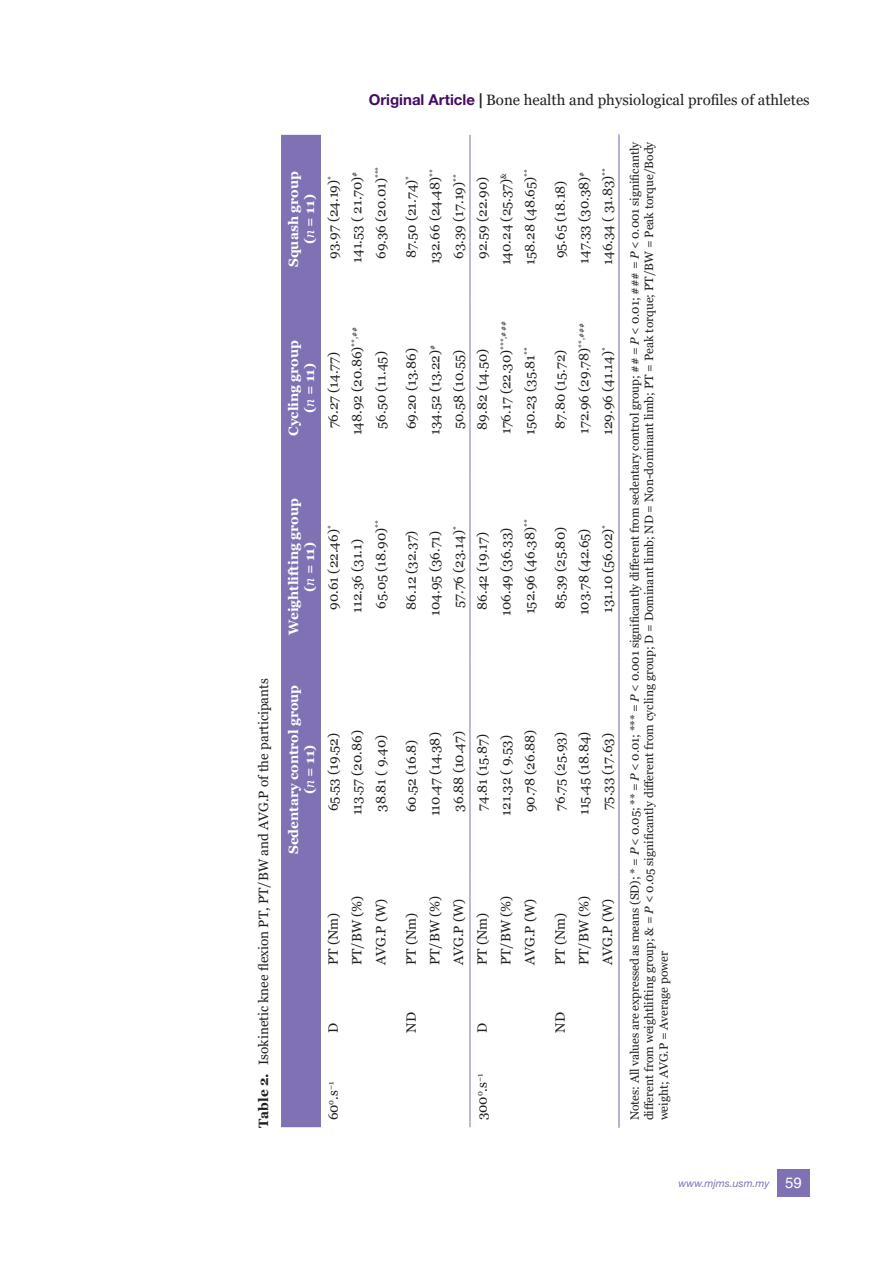
<style>
.page{position:relative;width:893px;height:1263px;background:#fff}
.page>*{position:absolute;margin:0;border:0;box-sizing:border-box;transform-origin:0 0}
.t1{font:15px "Georgia";color:#231f20}
.t2{font:13.5px "Georgia";color:#231f20}
.t3{font:700 13.5px/16.2px "Georgia";color:#fff;text-align:center}
.t4{font:12px/14.4px "Georgia";color:#231f20;text-align:justify}
.t5{font:italic 10.5px "Helvetica Neue LT Std";color:#7f71b3}
.s1{font-family:"Helvetica Neue LT Std";font-weight:700;color:#440c62}
.s2{font-family:"Helvetica Neue LT Std";font-weight:700}
.s3{font-weight:400;font-style:italic}
.s4{font-weight:700}
.s5{font-style:italic}
.s6{font-family:"Helvetica LT Std";font-style:normal;font-size:15px;color:#fff}
</style>
<div class="page">
<div style="left:777px;top:1169px;width:33px;height:27px;background:#7f71b3"></div>
<div style="left:281px;top:135px;width:40px;height:992px;background:#7f71b3"></div>
<hr style="left:618px;top:1033px;width:2px;height:95px;background:#7f71b3">
<hr style="left:618px;top:965px;width:2px;height:68px;background:#7f71b3">
<hr style="left:618px;top:877px;width:2px;height:88px;background:#7f71b3">
<hr style="left:618px;top:661px;width:2px;height:216px;background:#7f71b3">
<hr style="left:618px;top:472px;width:2px;height:189px;background:#7f71b3">
<hr style="left:618px;top:304px;width:2px;height:168px;background:#7f71b3">
<hr style="left:618px;top:134px;width:2px;height:170px;background:#7f71b3">
<hr style="left:470px;top:1033px;width:1px;height:94px;background:#7f71b3">
<hr style="left:470px;top:965px;width:1px;height:68px;background:#7f71b3">
<hr style="left:470px;top:877px;width:1px;height:88px;background:#7f71b3">
<hr style="left:470px;top:661px;width:1px;height:216px;background:#7f71b3">
<hr style="left:470px;top:472px;width:1px;height:189px;background:#7f71b3">
<hr style="left:470px;top:304px;width:1px;height:168px;background:#7f71b3">
<hr style="left:470px;top:135px;width:1px;height:169px;background:#7f71b3">
<p class="t1" style="left:369px;top:91px;width:443px"><span class="s1">Original Article</span> <span class="s2">|</span> Bone health and physiological profiles of athletes</p>
<p class="t3" style="left:285px;top:267px;width:97px;rotate:-90deg">Squash group (<span class="s3">n</span> = 11)</p>
<p class="t2" style="left:325px;top:259px;width:84px;rotate:-90deg">93.97 (24.19)<sup>*</sup></p>
<p class="t2" style="left:349px;top:263px;width:93px;rotate:-90deg">141.53 ( 21.70)<sup>#</sup></p>
<p class="t2" style="left:372px;top:259px;width:94px;rotate:-90deg">69.36 (20.01)<sup>***</sup></p>
<p class="t2" style="left:403px;top:258px;width:84px;rotate:-90deg">87.50 (21.74)<sup>*</sup></p>
<p class="t2" style="left:427px;top:264px;width:97px;rotate:-90deg">132.66 (24.48)<sup>**</sup></p>
<p class="t2" style="left:450px;top:259px;width:86px;rotate:-90deg">63.39 (17.19)<sup>**</sup></p>
<p class="t2" style="left:474px;top:259px;width:83px;rotate:-90deg">92.59 (22.90)</p>
<p class="t2" style="left:498px;top:265px;width:94px;rotate:-90deg">140.24 (25.37)<sup>&amp;</sup></p>
<p class="t2" style="left:522px;top:265px;width:97px;rotate:-90deg">158.28 (48.65)<sup>**</sup></p>
<p class="t3" style="left:285px;top:436px;width:97px;rotate:-90deg">Cycling group (<span class="s3">n</span> = 11)</p>
<p class="t2" style="left:325px;top:428px;width:78px;rotate:-90deg">76.27 (14.77)</p>
<p class="t2" style="left:349px;top:435px;width:110px;rotate:-90deg">148.92 (20.86)<sup>**,##</sup></p>
<p class="t2" style="left:372px;top:429px;width:79px;rotate:-90deg">56.50 (11.45)</p>
<p class="t2" style="left:403px;top:429px;width:82px;rotate:-90deg">69.20 (13.86)</p>
<p class="t2" style="left:427px;top:435px;width:91px;rotate:-90deg">134.52 (13.22)<sup>#</sup></p>
<p class="t2" style="left:450px;top:429px;width:81px;rotate:-90deg">50.58 (10.55)</p>
<p class="t2" style="left:474px;top:430px;width:82px;rotate:-90deg">89.82 (14.50)</p>
<p class="t2" style="left:498px;top:434px;width:114px;rotate:-90deg">176.17 (22.30)<sup>***,###</sup></p>
<p class="t2" style="left:522px;top:435px;width:89px;rotate:-90deg">150.23 (35.81<sup>**</sup></p>
<p class="t3" style="left:285px;top:635px;width:138px;rotate:-90deg">Weightlifting group (<span class="s3">n</span> = 11)</p>
<p class="t2" style="left:325px;top:610px;width:86px;rotate:-90deg">90.61 (22.46)<sup>*</sup></p>
<p class="t2" style="left:349px;top:613px;width:75px;rotate:-90deg">112.36 (31.1)</p>
<p class="t2" style="left:372px;top:609px;width:90px;rotate:-90deg">65.05 (18.90)<sup>**</sup></p>
<p class="t2" style="left:255px;top:1128px;width:451px;rotate:-90deg"><span class="s4">Table 2.</span> Isokinetic knee flexion PT, PT/BW and AVG.P of the participants</p>
<p class="t3" style="left:285px;top:854px;width:171px;rotate:-90deg">Sedentary control group (<span class="s3">n</span> = 11)</p>
<p class="t2" style="left:325px;top:811px;width:80px;rotate:-90deg">65.53 (19.52)</p>
<p class="t2" style="left:349px;top:815px;width:87px;rotate:-90deg">113.57 (20.86)</p>
<p class="t2" style="left:372px;top:812px;width:78px;rotate:-90deg">38.81 ( 9.40)</p>
<p class="t2" style="left:325px;top:965px;width:54px;rotate:-90deg">PT (Nm)</p>
<p class="t2" style="left:349px;top:965px;width:71px;rotate:-90deg">PT/BW (%)</p>
<p class="t2" style="left:372px;top:965px;width:68px;rotate:-90deg">AVG.P (W)</p>
<p class="t2" style="left:325px;top:1033px;width:12px;rotate:-90deg">D</p>
<p class="t2" style="left:325px;top:1120px;width:40px;rotate:-90deg">60<sup>0</sup>.s<sup>−1</sup></p>
<p class="t2" style="left:403px;top:610px;width:80px;rotate:-90deg">86.12 (32.37)</p>
<p class="t2" style="left:427px;top:616px;width:86px;rotate:-90deg">104.95 (36.71)</p>
<p class="t2" style="left:450px;top:608px;width:83px;rotate:-90deg">57.76 (23.14)<sup>*</sup></p>
<p class="t2" style="left:474px;top:610px;width:79px;rotate:-90deg">86.42 (19.17)</p>
<p class="t2" style="left:498px;top:616px;width:89px;rotate:-90deg">106.49 (36.33)</p>
<p class="t2" style="left:522px;top:614px;width:96px;rotate:-90deg">152.96 (46.38)<sup>**</sup></p>
<p class="t2" style="left:403px;top:812px;width:74px;rotate:-90deg">60.52 (16.8)</p>
<p class="t2" style="left:427px;top:816px;width:85px;rotate:-90deg">110.47 (14.38)</p>
<p class="t2" style="left:450px;top:811px;width:82px;rotate:-90deg">36.88 (10.47)</p>
<p class="t2" style="left:474px;top:811px;width:78px;rotate:-90deg">74.81 (15.87)</p>
<p class="t2" style="left:498px;top:815px;width:82px;rotate:-90deg">121.32 ( 9.53)</p>
<p class="t2" style="left:522px;top:812px;width:84px;rotate:-90deg">90.78 (26.88)</p>
<p class="t2" style="left:403px;top:965px;width:54px;rotate:-90deg">PT (Nm)</p>
<p class="t2" style="left:427px;top:965px;width:71px;rotate:-90deg">PT/BW (%)</p>
<p class="t2" style="left:450px;top:965px;width:68px;rotate:-90deg">AVG.P (W)</p>
<p class="t2" style="left:474px;top:965px;width:54px;rotate:-90deg">PT (Nm)</p>
<p class="t2" style="left:498px;top:965px;width:71px;rotate:-90deg">PT/BW (%)</p>
<p class="t2" style="left:522px;top:965px;width:68px;rotate:-90deg">AVG.P (W)</p>
<p class="t2" style="left:403px;top:1033px;width:22px;rotate:-90deg">ND</p>
<p class="t2" style="left:474px;top:1033px;width:12px;rotate:-90deg">D</p>
<p class="t2" style="left:474px;top:1120px;width:48px;rotate:-90deg">300<sup>0</sup>.s<sup>−1</sup></p>
<p class="t2" style="left:552px;top:258px;width:79px;rotate:-90deg">95.65 (18.18)</p>
<p class="t2" style="left:576px;top:264px;width:94px;rotate:-90deg">147.33 (30.38)<sup>#</sup></p>
<p class="t2" style="left:599px;top:265px;width:98px;rotate:-90deg">146.34 ( 31.83)<sup>**</sup></p>
<p class="t2" style="left:552px;top:429px;width:81px;rotate:-90deg">87.80 (15.72)</p>
<p class="t2" style="left:576px;top:434px;width:112px;rotate:-90deg">172.96 (29.78)<sup>**,###</sup></p>
<p class="t2" style="left:599px;top:435px;width:89px;rotate:-90deg">129.96 (41.14)<sup>*</sup></p>
<p class="t2" style="left:552px;top:609px;width:83px;rotate:-90deg">85.39 (25.80)</p>
<p class="t2" style="left:576px;top:615px;width:88px;rotate:-90deg">103.78 (42.65)</p>
<p class="t2" style="left:599px;top:613px;width:90px;rotate:-90deg">131.10 (56.02)<sup>*</sup></p>
<p class="t2" style="left:552px;top:811px;width:80px;rotate:-90deg">76.75 (25.93)</p>
<p class="t2" style="left:576px;top:815px;width:85px;rotate:-90deg">115.45 (18.84)</p>
<p class="t2" style="left:599px;top:810px;width:79px;rotate:-90deg">75.33 (17.63)</p>
<p class="t2" style="left:552px;top:965px;width:54px;rotate:-90deg">PT (Nm)</p>
<p class="t2" style="left:576px;top:965px;width:71px;rotate:-90deg">PT/BW (%)</p>
<p class="t2" style="left:599px;top:965px;width:68px;rotate:-90deg">AVG.P (W)</p>
<p class="t2" style="left:552px;top:1033px;width:22px;rotate:-90deg">ND</p>
<p class="t4" style="left:628px;top:1120px;width:981px;rotate:-90deg">Notes: All values are expressed as means (SD); * = <span class="s5">P</span> &lt; 0.05; ** = <span class="s5">P</span> &lt; 0.01; *** = <span class="s5">P</span> &lt; 0.001 significantly different from sedentary control group; ## = <span class="s5">P</span> &lt; 0.01; ### = <span class="s5">P</span> &lt; 0.001 significantly different from weightlifting group; &amp; = <span class="s5">P</span> &lt; 0.05 significantly different from cycling group; D = Dominant limb; ND = Non-dominant limb; PT = Peak torque; PT/BW = Peak torque/Body weight; AVG.P = Average power</p>
<p class="t5" style="left:679px;top:1176px;width:125px">www.mjms.usm.my <span class="s6">59</span></p>
</div>
